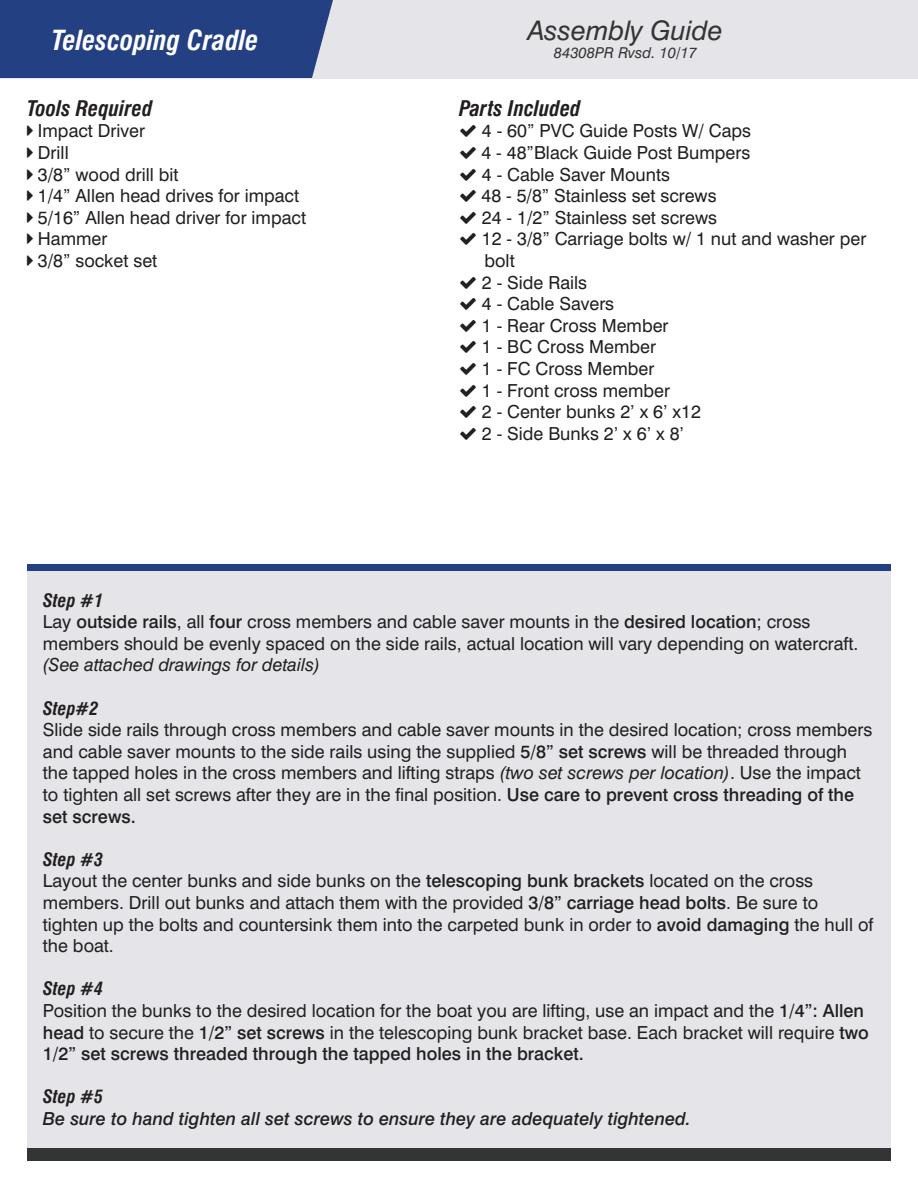
<style>
.page{position:relative;width:918px;height:1188px;background:#fff}
.page>*{position:absolute;margin:0;border:0;box-sizing:border-box;transform-origin:0 0}
.t1{font:italic 700 condensed 27px "Swiss 721 BT";color:#fff}
.t2{font:italic 27px "Swiss 721 BT";color:#333434}
.t3{font:italic 700 condensed 21px "Swiss 721 BT";color:#231f20}
.t4{font:18px/21.6px "Swiss 721 BT";color:#231f20}
.t5{font:italic 500 18px "Swiss 721 BT";color:#231f20}
.t6{font:italic 18px "Swiss 721 BT";color:#231f20}
.t7{font:italic 700 condensed 18px "Swiss 721 BT";color:#231f20}
.t8{font:italic 15px "Swiss 721 BT";color:#333434}
.s1{font-weight:500}
.s2{font-style:italic}
</style>
<div class="page">
<div style="left:27px;top:565px;width:864px;height:596px;background:#e5e5e9"></div>
<div style="left:0;top:0;width:918px;height:78px;background:#e5e5e9"></div>
<div style="left:0;top:0;width:333px;height:78px;background:#234083"></div>
<div style="left:27px;top:1148px;width:864px;height:13px;background:#333434"></div>
<div style="left:27px;top:565px;width:864px;height:6px;background:#234083"></div>
<p class="t1" style="left:52px;top:24px;width:208px">Telescoping Cradle</p>
<p class="t2" style="left:528px;top:14px;width:196px">Assembly Guide</p>
<p class="t8" style="left:554px;top:44px;width:145px">84308PR Rvsd. 10/17</p>
<p class="t3" style="left:27px;top:96px;width:127px">Tools Required</p>
<p class="t4" style="left:38px;top:120px;width:109px">Impact Driver</p>
<p class="t4" style="left:38px;top:142px;width:32px">Drill</p>
<p class="t4" style="left:38px;top:163px;width:142px">3/8” wood drill bit</p>
<p class="t4" style="left:38px;top:185px;width:263px">1/4” Allen head drives for impact</p>
<p class="t4" style="left:38px;top:206px;width:270px">5/16” Allen head driver for impact</p>
<p class="t4" style="left:38px;top:228px;width:71px">Hammer</p>
<p class="t4" style="left:38px;top:250px;width:121px">3/8” socket set</p>
<p class="t3" style="left:459px;top:96px;width:123px">Parts Included</p>
<p class="t4" style="left:482px;top:120px;width:271px">4 - 60” PVC Guide Posts W/ Caps</p>
<p class="t4" style="left:482px;top:142px;width:270px">4 - 48”Black Guide Post Bumpers</p>
<p class="t4" style="left:482px;top:163px;width:190px">4 - Cable Saver Mounts</p>
<p class="t4" style="left:482px;top:185px;width:237px">48 - 5/8” Stainless set screws</p>
<p class="t4" style="left:482px;top:206px;width:237px">24 - 1/2” Stainless set screws</p>
<p class="t4" style="left:482px;top:228px;width:386px">12 - 3/8” Carriage bolts w/ 1 nut and washer per</p>
<p class="t4" style="left:484px;top:250px;width:32px">bolt</p>
<p class="t4" style="left:482px;top:271px;width:107px">2 - Side Rails</p>
<p class="t4" style="left:482px;top:293px;width:134px">4 - Cable Savers</p>
<p class="t4" style="left:482px;top:314px;width:188px">1 - Rear Cross Member</p>
<p class="t4" style="left:482px;top:336px;width:176px">1 - BC Cross Member</p>
<p class="t4" style="left:482px;top:358px;width:174px">1 - FC Cross Member</p>
<p class="t4" style="left:482px;top:379px;width:190px">1 - Front cross member</p>
<p class="t4" style="left:482px;top:401px;width:221px">2 - Center bunks 2’ x 6’ x12</p>
<p class="t4" style="left:482px;top:422px;width:204px">2 - Side Bunks 2’ x 6’ x 8’</p>
<p class="t7" style="left:43px;top:589px;width:62px">Step #1</p>
<p class="t4" style="left:43px;top:611px;width:817px">Lay <span class="s1">outside rails</span>, all <span class="s1">four</span> cross members and cable saver mounts in the <span class="s1">desired location</span>; cross members should be evenly spaced on the side rails, actual location will vary depending on watercraft.</p>
<p class="t6" style="left:43px;top:654px;width:279px">(See attached drawings for details)</p>
<p class="t7" style="left:43px;top:697px;width:57px">Step#2</p>
<p class="t4" style="left:43px;top:719px;width:831px">Slide side rails through cross members and cable saver mounts in the desired location; cross members and cable saver mounts to the side rails using the supplied <span class="s1">5/8” set screws</span> will be threaded through the tapped holes in the cross members and lifting straps <span class="s2">(two set screws per location)</span>. Use the impact to tighten all set screws after they are in the final position. <span class="s1">Use care to prevent cross threading of the set screws.</span></p>
<p class="t7" style="left:43px;top:848px;width:62px">Step #3</p>
<p class="t4" style="left:43px;top:870px;width:832px">Layout the center bunks and side bunks on the <span class="s1">telescoping bunk brackets</span> located on the cross members. Drill out bunks and attach them with the provided <span class="s1">3/8” carriage head bolts</span>. Be sure to tighten up the bolts and countersink them into the carpeted bunk in order to <span class="s1">avoid damaging</span> the hull of the boat.</p>
<p class="t7" style="left:43px;top:978px;width:62px">Step #4</p>
<p class="t4" style="left:43px;top:1000px;width:828px">Position the bunks to the desired location for the boat you are lifting, use an impact and the <span class="s1">1/4”: Allen head</span> to secure the <span class="s1">1/2” set screws</span> in the telescoping bunk bracket base. Each bracket will require <span class="s1">two<br>1/2” set screws threaded through the tapped holes in the bracket.</span></p>
<p class="t7" style="left:43px;top:1086px;width:62px">Step #5</p>
<p class="t5" style="left:43px;top:1108px;width:650px">Be sure to hand tighten all set screws to ensure they are adequately tightened.</p>
</div>
